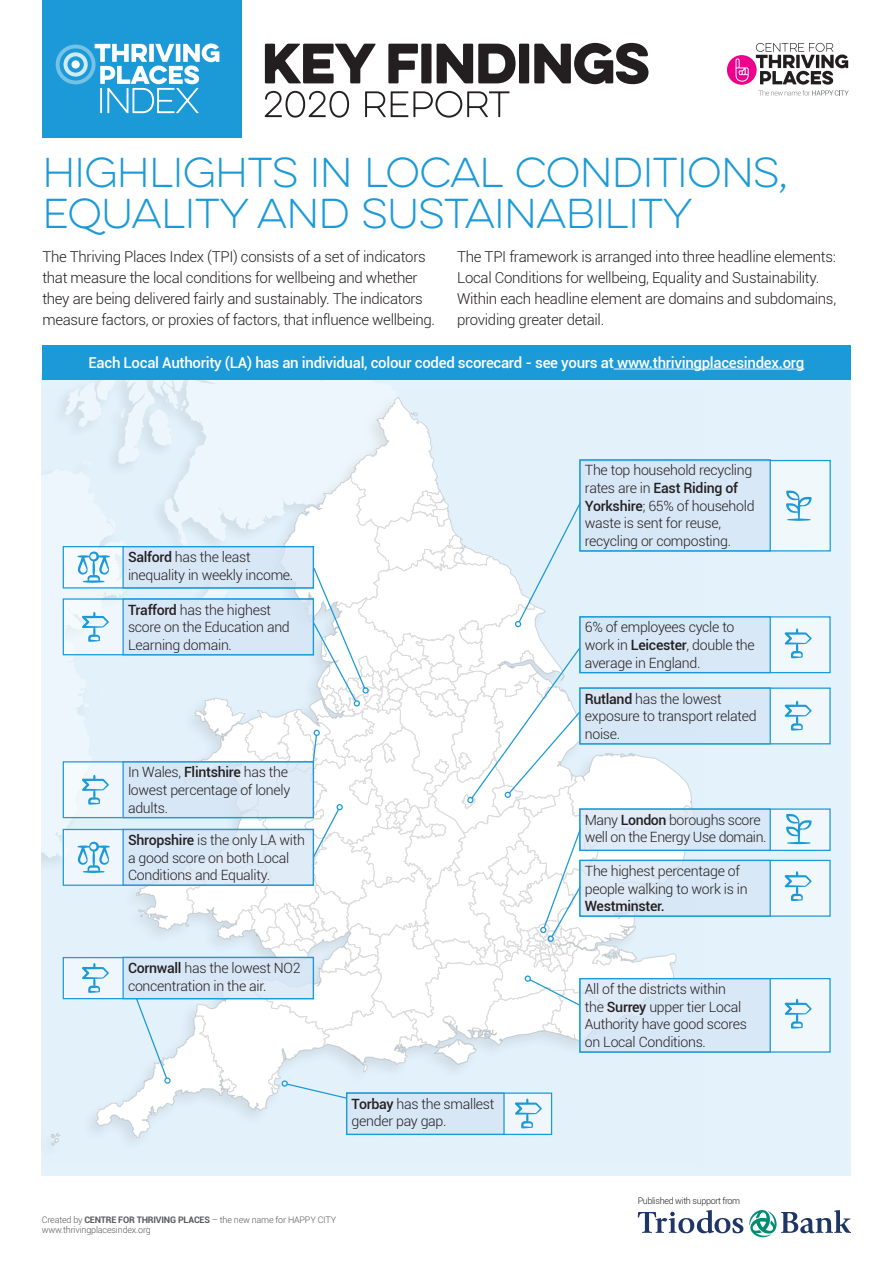
<style>
.page{position:relative;width:893px;height:1265px;background:#fff}
.page>*{position:absolute;margin:0;border:0;box-sizing:border-box;transform-origin:0 0}
.t1{font:100 37.5px/40.5px "Eveleth Clean";letter-spacing:-.02em;color:#1b9ad7}
.t2{font:300 15px/21px "Roboto";letter-spacing:-.02em;color:#231f20}
.t3{font:500 15px "Roboto";letter-spacing:-.02em;color:#fff}
.map_captions{font:300 14.1px/17.7px "Roboto";letter-spacing:-.02em;color:#231e1f}
.page_numbers{font:300 9px/10.5px "Roboto";letter-spacing:-.02em;color:#58595b}
.quotes{font:300 9px "Roboto";letter-spacing:-.04em;color:#231f20}
.s1{font-weight:500;color:#231f20}
.s2{font-weight:700}
</style>
<div class="page">
<div style="left:42px;top:0;width:200px;height:138px;background:#1b9ad7"></div>
<svg style="left:726px;top:55px;width:30px;height:30px"></svg>
<svg style="left:735px;top:58px;width:13px;height:24px"></svg>
<svg style="left:755px;top:43px;width:93px;height:53px"></svg>
<svg style="left:56px;top:44px;width:163px;height:69px"></svg>
<svg style="left:265px;top:43px;width:383px;height:41px"></svg>
<svg style="left:264px;top:91px;width:245px;height:27px"></svg>
<svg style="left:637px;top:1210px;width:213px;height:28px"></svg>
<div style="left:42px;top:374px;width:808px;height:801px;background:#e3f2fb"></div>
<svg style="left:51px;top:1132px;width:10px;height:14px"></svg>
<div style="left:42px;top:345px;width:808px;height:34px;background:#1b9ad7"></div>
<hr style="left:613px;top:369px;width:190px;height:1px;background:#fff">
<div style="left:579px;top:617px;width:250px;height:56px;background:#f0f8fc"></div>
<div style="left:579px;top:616px;width:251px;height:57px;border:1px solid #1b9ad7"></div>
<div style="left:579px;top:979px;width:250px;height:73px;background:#f0f8fc"></div>
<div style="left:579px;top:978px;width:251px;height:75px;border:1px solid #1b9ad7"></div>
<div style="left:579px;top:688px;width:250px;height:56px;background:#f0f8fc"></div>
<div style="left:579px;top:687px;width:251px;height:57px;border:1px solid #1b9ad7"></div>
<div style="left:579px;top:860px;width:250px;height:56px;background:#f0f8fc"></div>
<div style="left:579px;top:860px;width:251px;height:57px;border:1px solid #1b9ad7"></div>
<div style="left:579px;top:809px;width:250px;height:41px;background:#f0f8fc"></div>
<div style="left:579px;top:808px;width:251px;height:43px;border:1px solid #1b9ad7"></div>
<div style="left:579px;top:460px;width:250px;height:91px;background:#f0f8fc"></div>
<div style="left:63px;top:958px;width:250px;height:41px;background:#f0f7fc"></div>
<div style="left:63px;top:547px;width:250px;height:41px;background:#f5fafd"></div>
<div style="left:63px;top:599px;width:250px;height:56px;background:#f5fafd"></div>
<div style="left:63px;top:829px;width:250px;height:56px;background:#f0f7fc"></div>
<div style="left:63px;top:762px;width:250px;height:56px;background:#f5fafd"></div>
<div style="left:579px;top:460px;width:190px;height:91px;background:#d8e8f6"></div>
<div style="left:579px;top:459px;width:191px;height:92px;border:1px solid #1b9ad7"></div>
<div style="left:579px;top:860px;width:190px;height:56px;background:#d8e8f6"></div>
<div style="left:579px;top:860px;width:191px;height:57px;border:1px solid #1b9ad7"></div>
<div style="left:579px;top:809px;width:190px;height:41px;background:#d8e8f6"></div>
<div style="left:579px;top:808px;width:191px;height:43px;border:1px solid #1b9ad7"></div>
<div style="left:579px;top:979px;width:190px;height:73px;background:#d8e8f6"></div>
<div style="left:579px;top:978px;width:191px;height:75px;border:1px solid #1b9ad7"></div>
<div style="left:579px;top:688px;width:190px;height:56px;background:#d8e8f6"></div>
<div style="left:579px;top:687px;width:191px;height:57px;border:1px solid #1b9ad7"></div>
<svg style="left:786px;top:814px;width:25px;height:30px"></svg>
<svg style="left:786px;top:490px;width:25px;height:31px"></svg>
<div style="left:579px;top:617px;width:190px;height:56px;background:#d8e8f6"></div>
<div style="left:579px;top:616px;width:191px;height:57px;border:1px solid #1b9ad7"></div>
<svg style="left:78px;top:379px;width:616px;height:759px"></svg>
<svg style="left:784px;top:628px;width:27px;height:30px"></svg>
<svg style="left:784px;top:701px;width:27px;height:30px"></svg>
<svg style="left:784px;top:871px;width:27px;height:30px"></svg>
<svg style="left:784px;top:999px;width:27px;height:30px"></svg>
<h2 class="t1" style="left:42px;top:153px;width:746px">HIGHLIGHTS IN LOCAL CONDITIONS,<br>EQUALITY AND SUSTAINABILITY</h2>
<p class="t2" style="left:42px;top:245px;width:394px">The Thriving Places Index (TPI) consists of a set of indicators that measure the local conditions for wellbeing and whether they are being delivered fairly and sustainably. The indicators measure factors, or proxies of factors, that influence wellbeing.</p>
<p class="t2" style="left:457px;top:245px;width:380px">The TPI framework is arranged into three headline elements:<br>Local Conditions for wellbeing, Equality and Sustainability.<br>Within each headline element are domains and subdomains, providing greater detail.</p>
<p class="t3" style="left:89px;top:352px;width:716px">Each Local Authority (LA) has an individual, colour coded scorecard - see yours at www.thrivingplacesindex.org</p>
<p class="map_captions" style="left:128px;top:548px;width:167px"><span class="s1">Salford</span> has the least inequality in weekly income.</p>
<p class="map_captions" style="left:128px;top:600px;width:163px"><span class="s1">Trafford</span> has the highest score on the Education and<br>Learning domain.</p>
<p class="map_captions" style="left:128px;top:763px;width:164px">In Wales, <span class="s1">Flintshire</span> has the lowest percentage of lonely adults.</p>
<p class="map_captions" style="left:128px;top:831px;width:178px"><span class="s1">Shropshire</span> is the only LA with a good score on both Local<br>Conditions and Equality.</p>
<p class="map_captions" style="left:128px;top:958px;width:174px"><span class="s1">Cornwall</span> has the lowest NO2 concentration in the air.</p>
<p class="map_captions" style="left:351px;top:1094px;width:144px"><span class="s1">Torbay</span> has the smallest gender pay gap.</p>
<p class="page_numbers" style="left:42px;top:1214px;width:296px">Created by <span class="s2">CENTRE FOR THRIVING PLACES</span> – the new name for HAPPY CITY www.thrivingplacesindex.org</p>
<p class="map_captions" style="left:584px;top:461px;width:171px">The top household recycling rates are in <span class="s1">East Riding of<br>Yorkshire</span>; 65% of household waste is sent for reuse, recycling or composting.</p>
<p class="map_captions" style="left:584px;top:618px;width:171px">6% of employees cycle to work in <span class="s1">Leicester</span>, double the average in England.</p>
<p class="map_captions" style="left:584px;top:689px;width:173px"><span class="s1">Rutland</span> has the lowest exposure to transport related noise.</p>
<p class="map_captions" style="left:584px;top:810px;width:183px">Many <span class="s1">London</span> boroughs score well on the Energy Use domain.</p>
<p class="map_captions" style="left:584px;top:861px;width:164px">The highest percentage of people walking to work is in<br><span class="s1">Westminster.</span></p>
<p class="map_captions" style="left:584px;top:980px;width:164px">All of the districts within the <span class="s1">Surrey</span> upper tier Local<br>Authority have good scores on Local Conditions.</p>
<p class="quotes" style="left:637px;top:1194px;width:104px">Published with support from</p>
</div>
